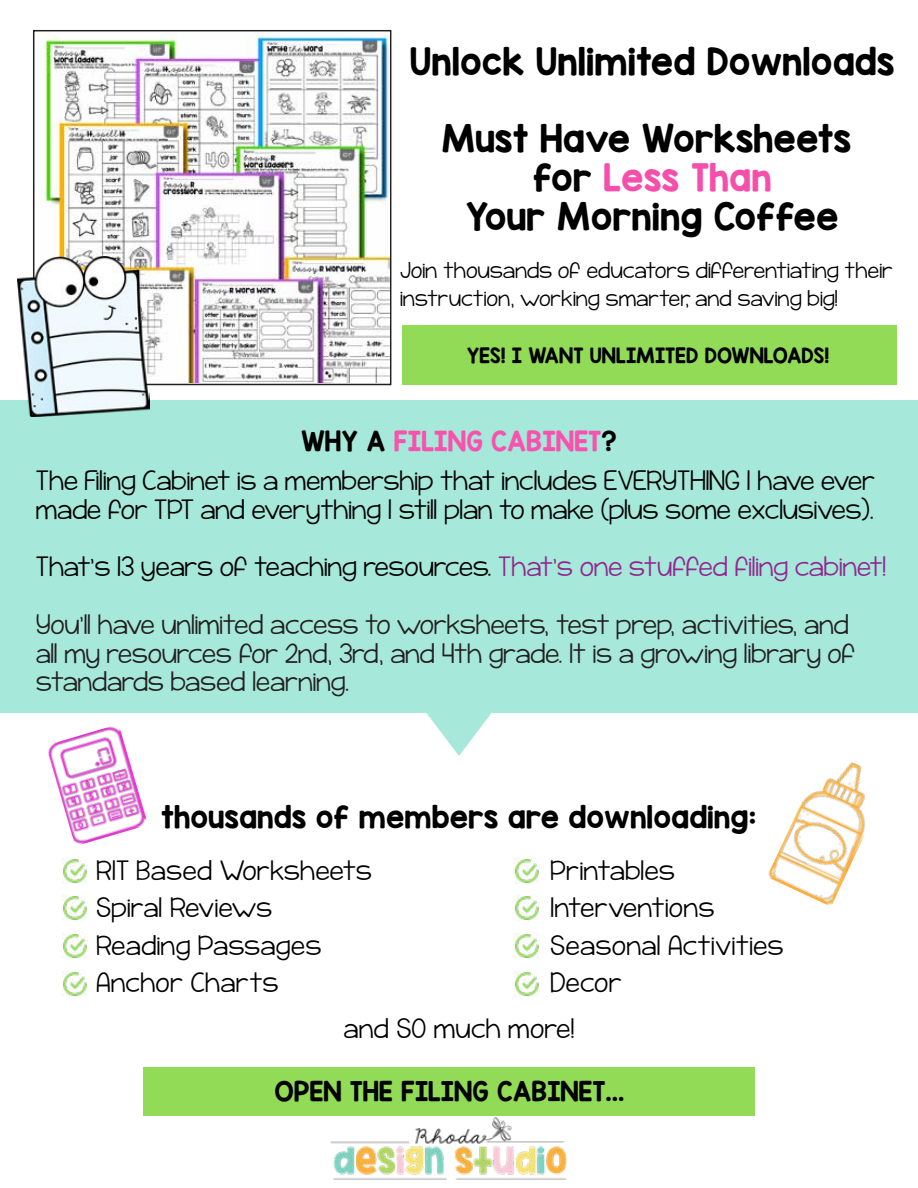
<style>
.page{position:relative;width:918px;height:1188px;background:#fff}
.page>*{position:absolute;margin:0;border:0;box-sizing:border-box;transform-origin:0 0}
.t1{font:32.4px/38.8px "KG Red Hands";color:#000;text-align:center}
.t2{font:26.4px "KG Red Hands";color:#000}
.t3{font:24px/37.5px "KG Payphone";letter-spacing:.015em;color:#000}
.t4{font:24px/28.8px "KG Payphone";letter-spacing:.01em;color:#231f20}
.t5{font:24px/37.5px "KG Payphone";letter-spacing:.035em;color:#000}
.t6{font:23.55px "KG Red Hands";color:#f951ae}
.t7{font:23.25px "KG Red Hands";color:#000}
.t8{font:19.5px/28.5px "KG Payphone";letter-spacing:.025em;color:#000}
.t9{font:18px "KG Red Hands";color:#000}
.s1{color:#f54fab}
.s2{color:#000}
.s3{color:#92278f}
</style>
<div class="page">
<svg style="left:426px;top:713px;width:66px;height:43px"></svg>
<div style="left:0;top:400px;width:918px;height:313px;background:#a6e8d9"></div>
<div style="left:33px;top:30px;width:358px;height:355px;background:#fff;border:2px solid #231f20"></div>
<img style="left:38px;top:32px;width:351px;height:351px">
<img style="left:17px;top:256px;width:133px;height:161px">
<img style="left:48px;top:726px;width:99px;height:119px">
<img style="left:768px;top:762px;width:97px;height:144px">
<div style="left:402px;top:325px;width:494px;height:60px;background:#92db57"></div>
<div style="left:143px;top:1067px;width:612px;height:49px;background:#92db57"></div>
<img style="left:62px;top:858px;width:26px;height:26px">
<img style="left:62px;top:895px;width:26px;height:26px">
<img style="left:62px;top:933px;width:26px;height:26px">
<img style="left:62px;top:971px;width:26px;height:26px">
<img style="left:514px;top:858px;width:26px;height:26px">
<img style="left:514px;top:895px;width:26px;height:26px">
<img style="left:514px;top:933px;width:26px;height:26px">
<img style="left:514px;top:971px;width:26px;height:26px">
<img style="left:330px;top:1117px;width:237px;height:63px">
<h1 class="t1" style="left:410px;top:45px;width:486px">Unlock Unlimited Downloads</h1>
<h1 class="t1" style="left:441px;top:122px;width:412px">Must Have Worksheets for <span class="s1">Less Than<br></span>Your Morning Coffee</h1>
<p class="t8" style="left:400px;top:257px;width:494px">Join thousands of educators differentiating their instruction, working smarter, and saving big!</p>
<p class="t9" style="left:467px;top:347px;width:364px">YES! I WANT UNLIMITED DOWNLOADS!</p>
<p class="t6" style="left:301px;top:430px;width:317px"><span class="s2">WHY A</span> FILING CABINET<span class="s2">?</span></p>
<p class="t3" style="left:36px;top:467px;width:840px;line-height:28.8px">The Filing Cabinet is a membership that includes EVERYTHING I have ever made for TPT and everything I still plan to make (plus some exclusives).</p>
<p class="t3" style="left:36px;top:549px;width:851px">Thatís 13 years of teaching resources. <span class="s3">Thatís one stuffed filing cabinet!</span></p>
<p class="t4" style="left:36px;top:611px;width:820px">Youíll have unlimited access to worksheets, test prep, activities, and all my resources for 2nd, 3rd, and 4th grade. It is a growing library of standards based learning.</p>
<p class="t2" style="left:161px;top:805px;width:597px">thousands of members are downloading:</p>
<p class="t3" style="left:96px;top:853px;width:277px">RIT Based Worksheets<br>Spiral Reviews<br>Reading Passages<br>Anchor Charts</p>
<p class="t5" style="left:551px;top:853px;width:235px">Printables<br>Interventions<br>Seasonal Activities<br>Decor</p>
<p class="t3" style="left:344px;top:1011px;width:232px">and SO much more!</p>
<p class="t7" style="left:274px;top:1081px;width:351px">OPEN THE FILING CABINET...</p>
</div>
